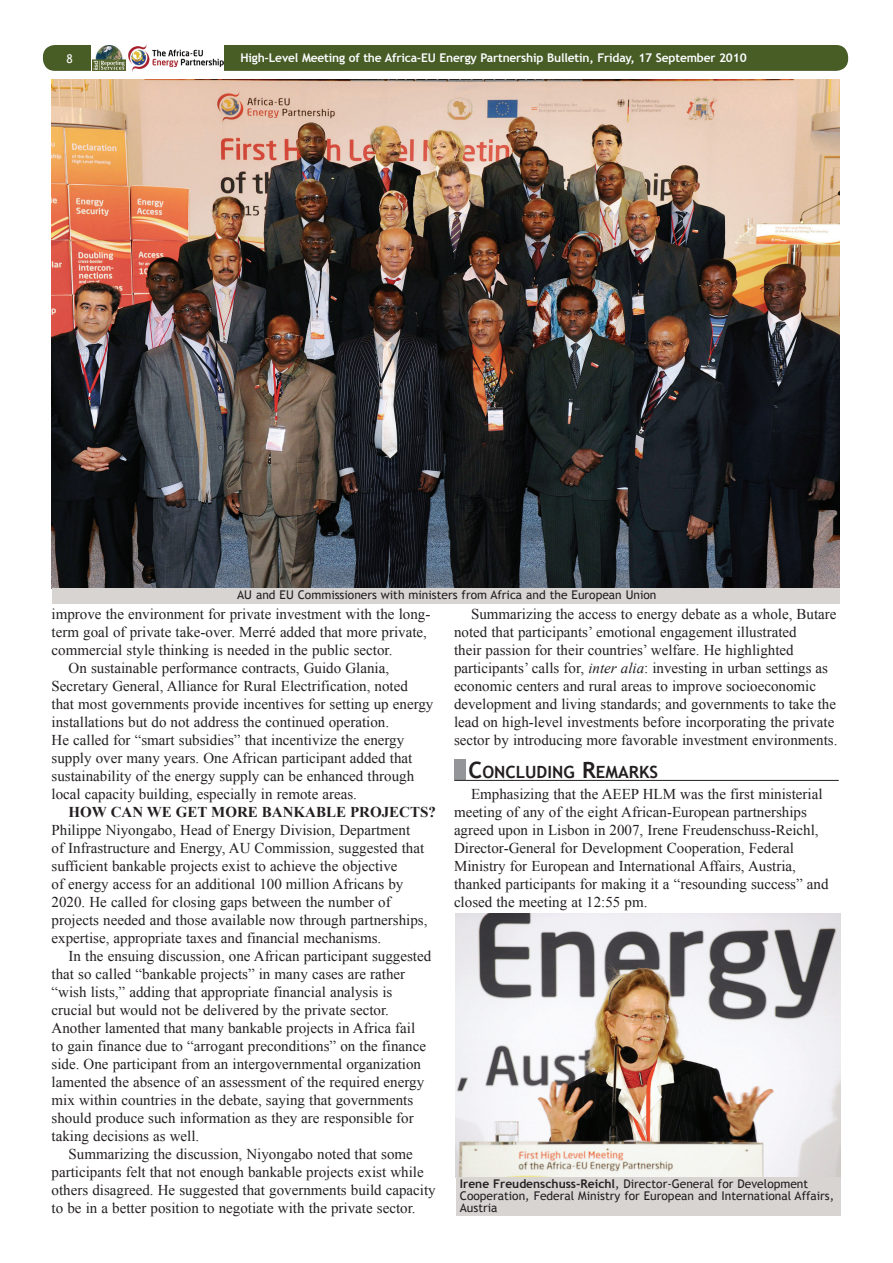
<style>
.page{position:relative;width:893px;height:1263px;background:#fff}
.page>*{position:absolute;margin:0;border:0;box-sizing:border-box;transform-origin:0 0}
.t1{font:700 16.8px "Trebuchet MS";color:#231f20}
.t2{font:15px/18px "Times New Roman";color:#231f20}
.t3{font:700 15px "Times New Roman";color:#231f20}
.t4{font:12px/12px "Trebuchet MS";color:#231f20}
.t5{font:700 12px "Trebuchet MS";letter-spacing:-.015em;color:#fbfdfe}
.t6{font:12px "Trebuchet MS";color:#fff}
.s1{font-style:italic}
.s2{font-size:22.5px}
.s3{font-weight:700}
</style>
<div class="page">
<div style="left:43px;top:45px;width:805px;height:26px;background:#485c26;border-radius:12px"></div>
<div style="left:91px;top:44px;width:38px;height:27px;background:#fff"></div>
<img style="left:92px;top:45px;width:34px;height:26px">
<div style="left:127px;top:45px;width:97px;height:26px;background:#fff"></div>
<img style="left:128px;top:45px;width:95px;height:26px">
<img style="left:456px;top:914px;width:384px;height:263px">
<div style="left:456px;top:1177px;width:384px;height:39px;background:#d7d4d2"></div>
<img style="left:52px;top:79px;width:787px;height:509px">
<div style="left:52px;top:588px;width:787px;height:15px;background:#d7d4d2"></div>
<div style="left:454px;top:759px;width:12px;height:21px;background:#939598"></div>
<hr style="left:454px;top:780px;width:385px;height:1px;background:#231f20">
<p class="t6" style="left:67px;top:51px;width:8px">8</p>
<p class="t5" style="left:240px;top:50px;width:508px">High-Level Meeting of the Africa-EU Energy Partnership Bulletin, Friday, 17 September 2010</p>
<p class="t4" style="left:237px;top:589px;width:421px">AU and EU Commissioners with ministers from Africa and the European Union</p>
<p class="t2" style="left:52px;top:605px;width:380px">improve the environment for private investment with the long-</p>
<p class="t2" style="left:52px;top:623px;width:377px">term goal of private take-over. Merré added that more private,</p>
<p class="t2" style="left:52px;top:641px;width:342px">commercial style thinking is needed in the public sector.</p>
<p class="t2" style="left:69px;top:659px;width:322px">On sustainable performance contracts, Guido Glania,</p>
<p class="t2" style="left:52px;top:677px;width:358px">Secretary General, Alliance for Rural Electrification, noted</p>
<p class="t2" style="left:52px;top:695px;width:383px">that most governments provide incentives for setting up energy</p>
<p class="t2" style="left:52px;top:713px;width:339px">installations but do not address the continued operation.</p>
<p class="t2" style="left:52px;top:731px;width:354px">He called for “smart subsidies” that incentivize the energy</p>
<p class="t2" style="left:52px;top:749px;width:362px">supply over many years. One African participant added that</p>
<p class="t2" style="left:52px;top:767px;width:364px">sustainability of the energy supply can be enhanced through</p>
<p class="t2" style="left:52px;top:785px;width:307px">local capacity building, especially in remote areas.</p>
<p class="t3" style="left:69px;top:801px;width:369px">HOW CAN WE GET MORE BANKABLE PROJECTS?</p>
<p class="t2" style="left:52px;top:821px;width:377px">Philippe Niyongabo, Head of Energy Division, Department<br>of Infrastructure and Energy, AU Commission, suggested that sufficient bankable projects exist to achieve the objective<br>of energy access for an additional 100 million Africans by 2020. He called for closing gaps between the number of projects needed and those available now through partnerships, expertise, appropriate taxes and financial mechanisms.</p>
<p class="t2" style="left:52px;top:947px;width:381px;text-indent:17px">In the ensuing discussion, one African participant suggested that so called “bankable projects” in many cases are rather “wish lists,” adding that appropriate financial analysis is crucial but would not be delivered by the private sector.<br>Another lamented that many bankable projects in Africa fail<br>to gain finance due to “arrogant preconditions” on the finance side. One participant from an intergovernmental organization lamented the absence of an assessment of the required energy mix within countries in the debate, saying that governments should produce such information as they are responsible for taking decisions as well.</p>
<p class="t2" style="left:52px;top:1145px;width:386px;text-indent:17px">Summarizing the discussion, Niyongabo noted that some participants felt that not enough bankable projects exist while others disagreed. He suggested that governments build capacity to be in a better position to negotiate with the private sector.</p>
<p class="t2" style="left:454px;top:605px;width:385px;text-indent:17px">Summarizing the access to energy debate as a whole, Butare noted that participants’ emotional engagement illustrated<br>their passion for their countries’ welfare. He highlighted participants’ calls for, <span class="s1">inter alia</span>: investing in urban settings as economic centers and rural areas to improve socioeconomic development and living standards; and governments to take the lead on high-level investments before incorporating the private sector by introducing more favorable investment environments.</p>
<p class="t1" style="left:469px;top:761px;width:191px"><span class="s2">C</span>ONCLUDING <span class="s2">R</span>EMARKS</p>
<p class="t2" style="left:454px;top:785px;width:376px;text-indent:17px">Emphasizing that the AEEP HLM was the first ministerial meeting of any of the eight African-European partnerships agreed upon in Lisbon in 2007, Irene Freudenschuss-Reichl, Director-General for Development Cooperation, Federal Ministry for European and International Affairs, Austria, thanked participants for making it a “resounding success” and closed the meeting at 12:55 pm.</p>
<p class="t4" style="left:460px;top:1178px;width:376px"><span class="s3">Irene Freudenschuss-Reichl</span>, Director-General for Development<br>Cooperation, Federal Ministry for European and International Affairs,<br>Austria</p>
</div>
